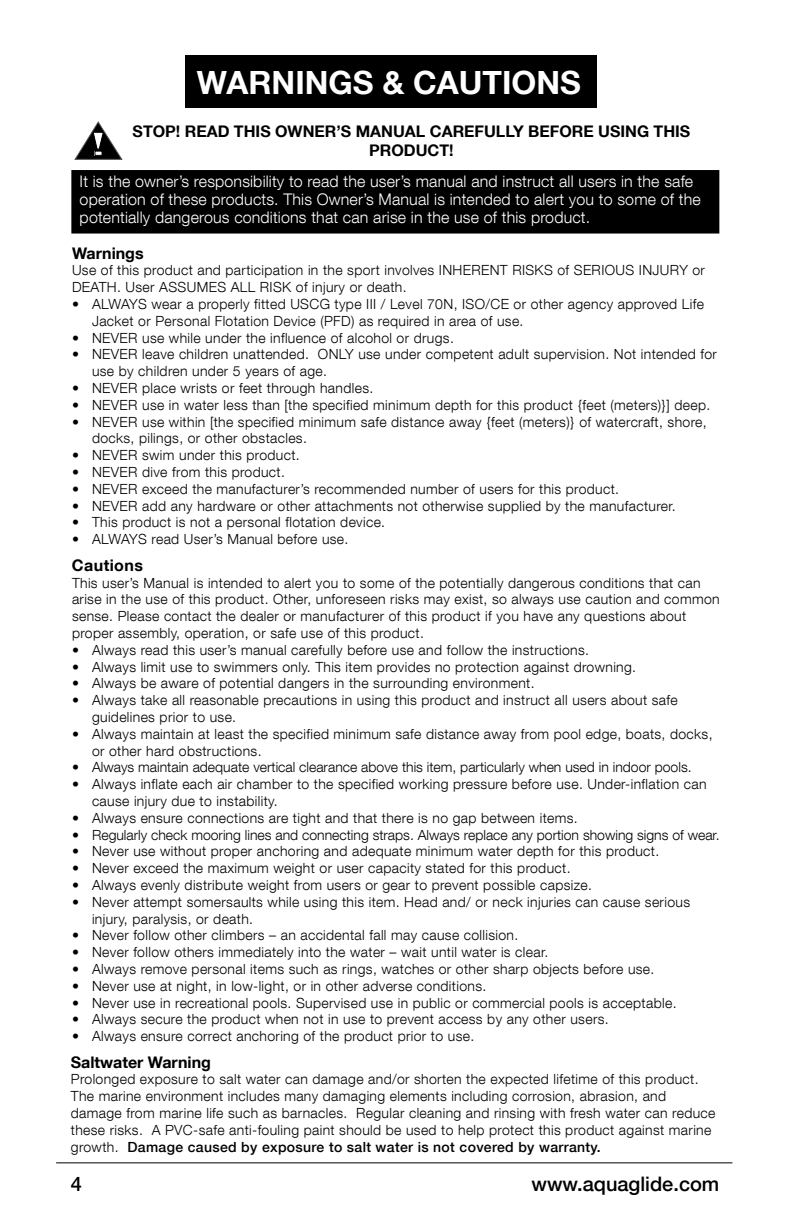
<style>
.page{position:relative;width:792px;height:1224px;background:#fff}
.page>*{position:absolute;margin:0;border:0;box-sizing:border-box;transform-origin:0 0}
.t1{font:700 32px "Helvetica Neue LT Com";color:#fff}
.t2{font:500 20px "Helvetica Neue LT Com";color:#000}
.t3{font:300 16px/18px "Helvetica Neue LT Com";letter-spacing:.01em;color:#fff}
.t4{font:700 16px/19.2px "Helvetica Neue LT Com";color:#000;text-align:center}
.t5{font:700 16px "Helvetica Neue LT Com";letter-spacing:.025em;color:#000}
.t6{font:300 14px/16.8px "Helvetica Neue LT Com";letter-spacing:.025em;color:#000}
.t7{font:300 14px "Helvetica Neue LT Com";color:#000}
.s1{font-weight:500}
</style>
<div class="page">
<hr style="left:56px;top:1162px;width:676px;height:1px;background:#000">
<div style="left:186px;top:56px;width:411px;height:52px;background:#000"></div>
<svg style="left:75px;top:122px;width:47px;height:38px"></svg>
<div style="left:72px;top:171px;width:646px;height:62px;background:#000"></div>
<div style="left:71px;top:170px;width:648px;height:64px;border:2px solid #000"></div>
<h1 class="t1" style="left:197px;top:62px;width:386px">WARNINGS &amp; CAUTIONS</h1>
<p class="t4" style="left:133px;top:121px;width:559px">STOP! READ THIS OWNER’S MANUAL CAREFULLY BEFORE USING THIS<br>PRODUCT!</p>
<p class="t3" style="left:80px;top:172px;width:623px">It is the owner’s responsibility to read the user’s manual and instruct all users in the safe operation of these products. This Owner’s Manual is intended to alert you to some of the potentially dangerous conditions that can arise in the use of this product.</p>
<p class="t4" style="left:72px;top:243px;width:73px">Warnings</p>
<p class="t6" style="left:72px;top:262px;width:635px">Use of this product and participation in the sport involves INHERENT RISKS of SERIOUS INJURY or<br>DEATH. User ASSUMES ALL RISK of injury or death.</p>
<p class="t6" style="left:92px;top:295px;width:613px;text-indent:-20px">• ALWAYS wear a properly fitted USCG type III / Level 70N, ISO/CE or other agency approved Life<br>Jacket or Personal Flotation Device (PFD) as required in area of use.</p>
<p class="t6" style="left:72px;top:329px;width:383px">• NEVER use while under the influence of alcohol or drugs.</p>
<p class="t6" style="left:92px;top:346px;width:626px;text-indent:-20px">• NEVER leave children unattended. ONLY use under competent adult supervision. Not intended for use by children under 5 years of age.</p>
<p class="t6" style="left:72px;top:379px;width:303px">• NEVER place wrists or feet through handles.</p>
<p class="t6" style="left:72px;top:396px;width:640px">• NEVER use in water less than [the specified minimum depth for this product {feet (meters)}] deep.</p>
<p class="t6" style="left:92px;top:413px;width:616px;text-indent:-20px">• NEVER use within [the specified minimum safe distance away {feet (meters)} of watercraft, shore, docks, pilings, or other obstacles.</p>
<p class="t6" style="left:72px;top:447px;width:229px">• NEVER swim under this product.</p>
<p class="t6" style="left:72px;top:463px;width:214px">• NEVER dive from this product.</p>
<p class="t6" style="left:72px;top:480px;width:549px">• NEVER exceed the manufacturer’s recommended number of users for this product.</p>
<p class="t6" style="left:72px;top:497px;width:605px">• NEVER add any hardware or other attachments not otherwise supplied by the manufacturer.</p>
<p class="t6" style="left:72px;top:514px;width:315px">• This product is not a personal flotation device.</p>
<p class="t6" style="left:72px;top:531px;width:278px">• ALWAYS read User’s Manual before use.</p>
<p class="t5" style="left:72px;top:555px;width:72px">Cautions</p>
<p class="t6" style="left:72px;top:574px;width:649px">This user’s Manual is intended to alert you to some of the potentially dangerous conditions that can arise in the use of this product. Other, unforeseen risks may exist, so always use caution and common sense. Please contact the dealer or manufacturer of this product if you have any questions about proper assembly, operation, or safe use of this product.</p>
<p class="t6" style="left:72px;top:641px;width:519px">• Always read this user’s manual carefully before use and follow the instructions.</p>
<p class="t6" style="left:72px;top:658px;width:566px">• Always limit use to swimmers only. This item provides no protection against drowning.</p>
<p class="t6" style="left:72px;top:675px;width:464px">• Always be aware of potential dangers in the surrounding environment.</p>
<p class="t6" style="left:92px;top:692px;width:587px;text-indent:-20px">• Always take all reasonable precautions in using this product and instruct all users about safe guidelines prior to use.</p>
<p class="t6" style="left:92px;top:725px;width:622px;text-indent:-20px">• Always maintain at least the specified minimum safe distance away from pool edge, boats, docks, or other hard obstructions.</p>
<p class="t7" style="left:72px;top:759px;width:621px">• Always maintain adequate vertical clearance above this item, particularly when used in indoor pools.</p>
<p class="t6" style="left:92px;top:776px;width:616px;text-indent:-20px">• Always inflate each air chamber to the specified working pressure before use. Under-inflation can cause injury due to instability.</p>
<p class="t6" style="left:72px;top:809px;width:507px">• Always ensure connections are tight and that there is no gap between items.</p>
<p class="t7" style="left:72px;top:826px;width:649px">• Regularly check mooring lines and connecting straps. Always replace any portion showing signs of wear.</p>
<p class="t6" style="left:72px;top:843px;width:589px">• Never use without proper anchoring and adequate minimum water depth for this product.</p>
<p class="t6" style="left:72px;top:860px;width:500px">• Never exceed the maximum weight or user capacity stated for this product.</p>
<p class="t6" style="left:72px;top:876px;width:522px">• Always evenly distribute weight from users or gear to prevent possible capsize.</p>
<p class="t6" style="left:92px;top:893px;width:600px;text-indent:-20px">• Never attempt somersaults while using this item. Head and/ or neck injuries can cause serious injury, paralysis, or death.</p>
<p class="t6" style="left:72px;top:927px;width:448px">• Never follow other climbers – an accidental fall may cause collision.</p>
<p class="t6" style="left:72px;top:944px;width:478px">• Never follow others immediately into the water – wait until water is clear.</p>
<p class="t6" style="left:72px;top:960px;width:584px">• Always remove personal items such as rings, watches or other sharp objects before use.</p>
<p class="t6" style="left:72px;top:977px;width:416px">• Never use at night, in low-light, or in other adverse conditions.</p>
<p class="t6" style="left:72px;top:994px;width:606px">• Never use in recreational pools. Supervised use in public or commercial pools is acceptable.</p>
<p class="t6" style="left:72px;top:1011px;width:538px">• Always secure the product when not in use to prevent access by any other users.</p>
<p class="t6" style="left:72px;top:1028px;width:404px">• Always ensure correct anchoring of the product prior to use.</p>
<p class="t4" style="left:71px;top:1052px;width:142px">Saltwater Warning</p>
<p class="t6" style="left:71px;top:1071px;width:646px">Prolonged exposure to salt water can damage and/or shorten the expected lifetime of this product.<br>The marine environment includes many damaging elements including corrosion, abrasion, and damage from marine life such as barnacles. Regular cleaning and rinsing with fresh water can reduce these risks. A PVC-safe anti-fouling paint should be used to help protect this product against marine growth. <span class="s1">Damage caused by exposure to salt water is not covered by warranty.</span></p>
<h2 class="t2" style="left:71px;top:1171px;width:13px">4</h2>
<h2 class="t2" style="left:532px;top:1172px;width:189px">www.aquaglide.com</h2>
</div>
